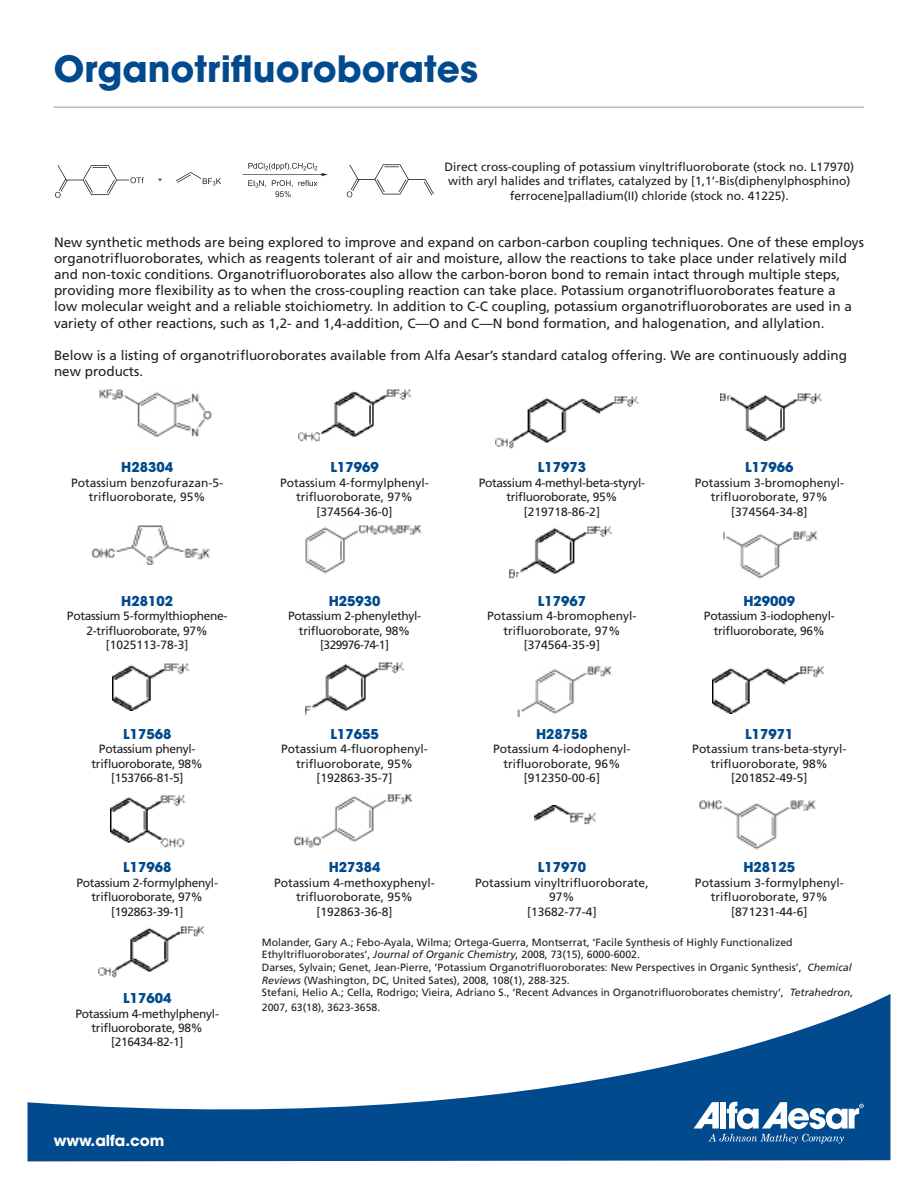
<style>
.page{position:relative;width:918px;height:1188px;background:#fff}
.page>*{position:absolute;margin:0;border:0;box-sizing:border-box;transform-origin:0 0}
.t1{font:700 36px "Avant Garde";color:#004a8d}
.t2{font:700 15px "Avant Garde";color:#fff}
.t3{font:13.5px/16.2px "Frutiger LT";color:#231f20}
.t4{font:700 13.5px "Avant Garde";color:#004a8d}
.t5{font:12px/14.4px "Frutiger LT";color:#231f20;text-align:center}
.t6{font:12px/14.4px "Frutiger LT";letter-spacing:-.025em;color:#231f20;text-align:center}
.t7{font:12px "Frutiger LT";letter-spacing:-.05em;color:#231f20}
.t8{font:10.5px/12.6px "Frutiger LT";color:#231f20}
.s1{font-style:italic}
</style>
<div class="page">
<svg style="left:28px;top:994px;width:862px;height:167px"></svg>
<svg style="left:694px;top:1102px;width:170px;height:42px"></svg>
<hr style="left:54px;top:106px;width:810px;height:2px;background:#bcbdc0">
<img style="left:55px;top:162px;width:379px;height:36px">
<img style="left:99px;top:389px;width:112px;height:49px">
<img style="left:720px;top:393px;width:102px;height:47px">
<img style="left:509px;top:526px;width:102px;height:53px">
<img style="left:110px;top:795px;width:76px;height:53px">
<img style="left:699px;top:800px;width:117px;height:50px">
<img style="left:305px;top:662px;width:99px;height:54px">
<img style="left:298px;top:389px;width:114px;height:53px">
<img style="left:92px;top:525px;width:118px;height:39px">
<img style="left:723px;top:531px;width:95px;height:48px">
<img style="left:517px;top:667px;width:95px;height:49px">
<img style="left:294px;top:794px;width:118px;height:53px">
<img style="left:98px;top:926px;width:106px;height:52px">
<img style="left:496px;top:396px;width:143px;height:53px">
<img style="left:305px;top:525px;width:117px;height:49px">
<img style="left:112px;top:663px;width:78px;height:48px">
<img style="left:712px;top:666px;width:112px;height:47px">
<img style="left:534px;top:805px;width:62px;height:20px">
<h1 class="t1" style="left:54px;top:46px;width:426px">Organotrifluoroborates</h1>
<p class="t5" style="left:445px;top:160px;width:411px">Direct cross-coupling of potassium vinyltrifluoroborate (stock no. L17970) with aryl halides and triflates, catalyzed by [1,1’-Bis(diphenylphosphino) ferrocene]palladium(II) chloride (stock no. 41225).</p>
<p class="t3" style="left:54px;top:234px;width:811px">New synthetic methods are being explored to improve and expand on carbon-carbon coupling techniques. One of these employs organotrifluoroborates, which as reagents tolerant of air and moisture, allow the reactions to take place under relatively mild and non-toxic conditions. Organotrifluoroborates also allow the carbon-boron bond to remain intact through multiple steps, providing more flexibility as to when the cross-coupling reaction can take place. Potassium organotrifluoroborates feature a<br>low molecular weight and a reliable stoichiometry. In addition to C-C coupling, potassium organotrifluoroborates are used in a variety of other reactions, such as 1,2- and 1,4-addition, C—O and C—N bond formation, and halogenation, and allylation.</p>
<p class="t3" style="left:54px;top:347px;width:795px">Below is a listing of organotrifluoroborates available from Alfa Aesar’s standard catalog offering. We are continuously adding new products.</p>
<p class="t4" style="left:121px;top:459px;width:53px">H28304</p>
<p class="t5" style="left:71px;top:475px;width:154px">Potassium benzofurazan-5-</p>
<p class="t5" style="left:89px;top:490px;width:118px">trifluoroborate, 95%</p>
<p class="t4" style="left:121px;top:592px;width:53px">H28102</p>
<p class="t6" style="left:67px;top:609px;width:162px">Potassium 5-formylthiophene-<br>2-trifluoroborate, 97%</p>
<p class="t5" style="left:106px;top:638px;width:84px">[1025113-78-3]</p>
<p class="t4" style="left:123px;top:725px;width:50px">L17568</p>
<p class="t6" style="left:99px;top:742px;width:98px">Potassium phenyl-</p>
<p class="t6" style="left:92px;top:757px;width:113px">trifluoroborate, 98%</p>
<p class="t6" style="left:111px;top:771px;width:74px">[153766-81-5]</p>
<p class="t4" style="left:123px;top:859px;width:50px">L17968</p>
<p class="t6" style="left:77px;top:876px;width:143px">Potassium 2-formylphenyl-</p>
<p class="t6" style="left:92px;top:890px;width:113px">trifluoroborate, 97%</p>
<p class="t6" style="left:111px;top:904px;width:74px">[192863-39-1]</p>
<p class="t4" style="left:123px;top:989px;width:50px">L17604</p>
<p class="t6" style="left:76px;top:1006px;width:145px">Potassium 4-methylphenyl-</p>
<p class="t6" style="left:92px;top:1021px;width:113px">trifluoroborate, 98%</p>
<p class="t6" style="left:111px;top:1035px;width:74px">[216434-82-1]</p>
<p class="t2" style="left:54px;top:1131px;width:112px">www.alfa.com</p>
<p class="t4" style="left:330px;top:459px;width:50px">L17969</p>
<p class="t5" style="left:280px;top:475px;width:150px">Potassium 4-formylphenyl-</p>
<p class="t5" style="left:296px;top:490px;width:118px">trifluoroborate, 97%</p>
<p class="t5" style="left:317px;top:504px;width:78px">[374564-36-0]</p>
<p class="t4" style="left:329px;top:592px;width:53px">H25930</p>
<p class="t6" style="left:288px;top:609px;width:135px">Potassium 2-phenylethyl-</p>
<p class="t6" style="left:299px;top:623px;width:113px">trifluoroborate, 98%</p>
<p class="t7" style="left:320px;top:638px;width:70px">[329976-74-1]</p>
<p class="t4" style="left:330px;top:725px;width:50px">L17655</p>
<p class="t5" style="left:281px;top:742px;width:148px">Potassium 4-fluorophenyl-</p>
<p class="t5" style="left:296px;top:757px;width:118px">trifluoroborate, 95%</p>
<p class="t5" style="left:317px;top:771px;width:78px">[192863-35-7]</p>
<p class="t4" style="left:329px;top:859px;width:53px">H27384</p>
<p class="t5" style="left:274px;top:876px;width:162px">Potassium 4-methoxyphenyl-</p>
<p class="t5" style="left:296px;top:890px;width:118px">trifluoroborate, 95%</p>
<p class="t5" style="left:317px;top:904px;width:78px">[192863-36-8]</p>
<p class="t4" style="left:538px;top:459px;width:50px">L17973</p>
<p class="t6" style="left:479px;top:475px;width:168px">Potassium 4-methyl-beta-styryl&shy;trifluoroborate, 95%</p>
<p class="t5" style="left:524px;top:504px;width:78px">[219718-86-2]</p>
<p class="t4" style="left:538px;top:592px;width:50px">L17967</p>
<p class="t5" style="left:487px;top:609px;width:151px">Potassium 4-bromophenyl-</p>
<p class="t5" style="left:504px;top:623px;width:118px">trifluoroborate, 97%</p>
<p class="t5" style="left:524px;top:638px;width:78px">[374564-35-9]</p>
<p class="t4" style="left:536px;top:725px;width:53px">H28758</p>
<p class="t5" style="left:493px;top:742px;width:139px">Potassium 4-iodophenyl-</p>
<p class="t5" style="left:504px;top:757px;width:118px">trifluoroborate, 96%</p>
<p class="t5" style="left:524px;top:771px;width:78px">[912350-00-6]</p>
<p class="t4" style="left:538px;top:859px;width:50px">L17970</p>
<p class="t5" style="left:475px;top:876px;width:175px">Potassium vinyltrifluoroborate,<br>97%</p>
<p class="t5" style="left:527px;top:904px;width:71px">[13682-77-4]</p>
<p class="t4" style="left:745px;top:459px;width:50px">L17966</p>
<p class="t5" style="left:695px;top:475px;width:151px">Potassium 3-bromophenyl-</p>
<p class="t5" style="left:711px;top:490px;width:118px">trifluoroborate, 97%</p>
<p class="t5" style="left:731px;top:504px;width:78px">[374564-34-8]</p>
<p class="t4" style="left:743px;top:592px;width:53px">H29009</p>
<p class="t6" style="left:704px;top:609px;width:132px">Potassium 3-iodophenyl-</p>
<p class="t6" style="left:714px;top:623px;width:113px">trifluoroborate, 96%</p>
<p class="t4" style="left:745px;top:725px;width:50px">L17971</p>
<p class="t5" style="left:692px;top:742px;width:156px">Potassium trans-beta-styryl-</p>
<p class="t5" style="left:711px;top:757px;width:118px">trifluoroborate, 98%</p>
<p class="t5" style="left:731px;top:771px;width:78px">[201852-49-5]</p>
<p class="t4" style="left:743px;top:859px;width:53px">H28125</p>
<p class="t5" style="left:695px;top:876px;width:150px">Potassium 3-formylphenyl-</p>
<p class="t5" style="left:711px;top:890px;width:118px">trifluoroborate, 97%</p>
<p class="t5" style="left:731px;top:904px;width:78px">[871231-44-6]</p>
<p class="t8" style="left:262px;top:936px;width:532px">Molander, Gary A.; Febo-Ayala, Wilma; Ortega-Guerra, Montserrat, ‘Facile Synthesis of Highly Functionalized<br>Ethyltrifluoroborates’, <span class="s1">Journal of Organic Chemistry</span>, 2008, 73(15), 6000-6002.</p>
<p class="t8" style="left:262px;top:961px;width:591px">Darses, Sylvain; Genet, Jean-Pierre, ‘Potassium Organotrifluoroborates: New Perspectives in Organic Synthesis’, <span class="s1">Chemical<br>Reviews</span> (Washington, DC, United Sates), 2008, 108(1), 288-325.</p>
<p class="t8" style="left:262px;top:986px;width:593px;line-height:14.4px">Stefani, Helio A.; Cella, Rodrigo; Vieira, Adriano S., ‘Recent Advances in Organotrifluoroborates chemistry’, <span class="s1">Tetrahedron</span>,<br>2007, 63(18), 3623-3658.</p>
</div>
